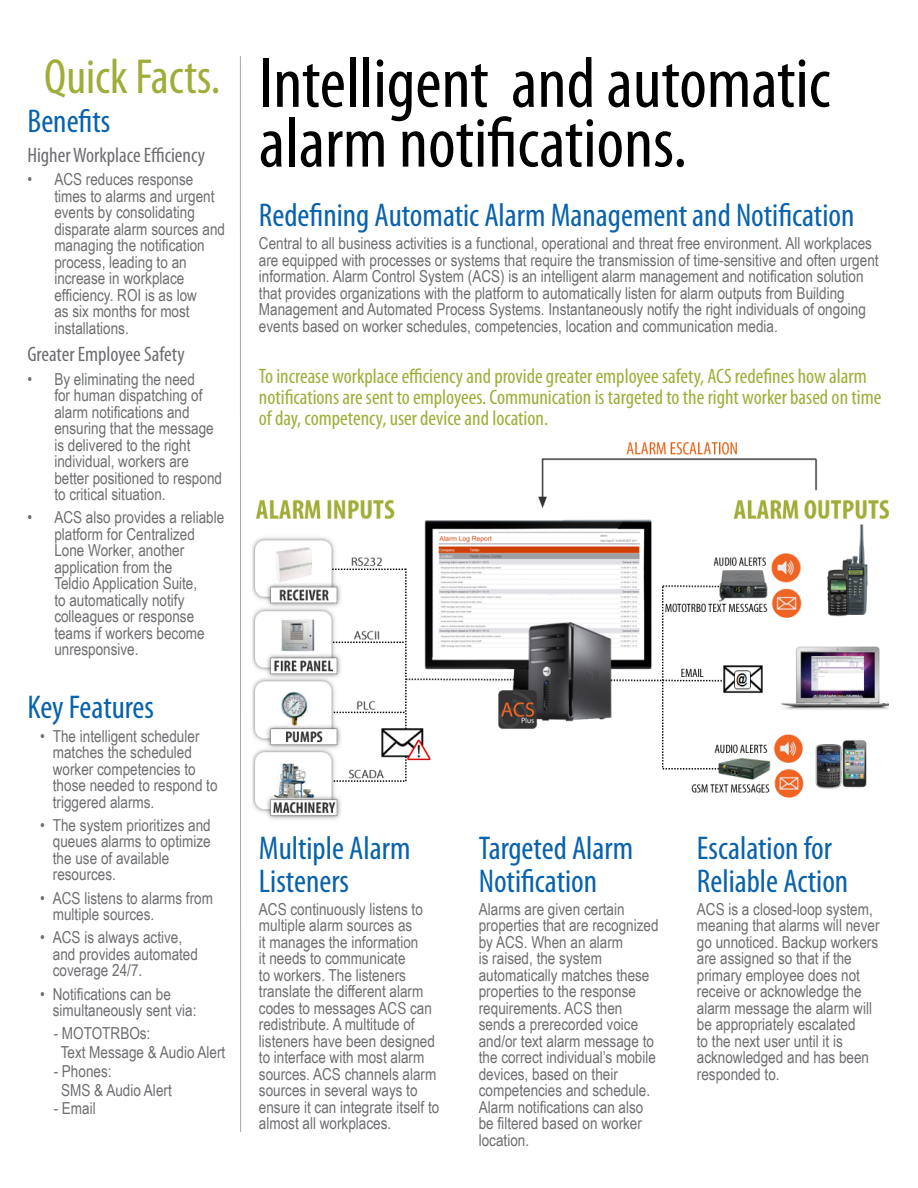
<style>
.page{position:relative;width:918px;height:1188px;background:#fff}
.page>*{position:absolute;margin:0;border:0;box-sizing:border-box;transform-origin:0 0}
.t1{font:condensed 72px/59.7px "Myriad Pro";color:#000}
.t2{font:condensed 49.5px "Myriad Pro";color:#a0ad39}
.t3{font:condensed 33px/33px "Myriad Pro";color:#0862ac}
.t4{font:condensed 21px/21px "Myriad Pro";color:#a0ad39}
.t5{font:condensed 21px "Myriad Pro";color:#6d6e71}
.t6{font:16.5px/16.5px "Arial Narrow";color:#6d6e71}
</style>
<div class="page">
<hr style="left:240px;top:56px;width:1px;height:1076px;background:#a7a9ac">
<img style="left:253px;top:442px;width:635px;height:378px">
<h2 class="t2" style="left:44px;top:47px;width:178px">Quick Facts.</h2>
<h3 class="t3" style="left:27px;top:105px;width:85px">Benefits</h3>
<p class="t5" style="left:27px;top:142px;width:179px">Higher Workplace Efficiency</p>
<p class="t6" style="left:54px;top:170px;width:172px;text-indent:-27px">• ACS reduces response times to alarms and urgent events by consolidating disparate alarm sources and managing the notification process, leading to an increase in workplace efficiency. ROI is as low<br>as six months for most installations.</p>
<p class="t5" style="left:27px;top:342px;width:159px">Greater Employee Safety</p>
<p class="t6" style="left:54px;top:370px;width:169px;text-indent:-27px">• By eliminating the need<br>for human dispatching of alarm notifications and ensuring that the message is delivered to the right individual, workers are better positioned to respond to critical situation.</p>
<p class="t6" style="left:54px;top:509px;width:171px;text-indent:-27px">• ACS also provides a reliable platform for Centralized<br>Lone Worker, another application from the<br>Teldio Application Suite,<br>to automatically notify colleagues or response teams if workers become unresponsive.</p>
<h3 class="t3" style="left:27px;top:691px;width:128px">Key Features</h3>
<p class="t6" style="left:53px;top:727px;width:166px;text-indent:-13px">• The intelligent scheduler matches the scheduled worker competencies to those needed to respond to triggered alarms.</p>
<p class="t6" style="left:53px;top:816px;width:159px;text-indent:-13px">• The system prioritizes and queues alarms to optimize the use of available resources.</p>
<p class="t6" style="left:53px;top:889px;width:162px;text-indent:-13px">• ACS listens to alarms from multiple sources.</p>
<p class="t6" style="left:53px;top:929px;width:147px;text-indent:-13px">• ACS is always active, and provides automated coverage 24/7.</p>
<p class="t6" style="left:53px;top:985px;width:145px;text-indent:-13px">• Notifications can be simultaneously sent via:</p>
<p class="t6" style="left:61px;top:1024px;width:166px;line-height:18.8px;text-indent:-7px">- MOTOTRBOs:<br>Text Message &amp; Audio Alert</p>
<p class="t6" style="left:61px;top:1061px;width:112px;line-height:18.8px;text-indent:-8px">- Phones:<br>SMS &amp; Audio Alert</p>
<p class="t6" style="left:54px;top:1100px;width:44px">- Email</p>
<h1 class="t1" style="left:259px;top:52px;width:573px">Intelligent and automatic alarm notifications.</h1>
<h3 class="t3" style="left:259px;top:198px;width:597px">Redefining Automatic Alarm Management and Notification</h3>
<p class="t6" style="left:259px;top:234px;width:621px">Central to all business activities is a functional, operational and threat free environment. All workplaces are equipped with processes or systems that require the transmission of time-sensitive and often urgent information. Alarm Control System (ACS) is an intelligent alarm management and notification solution that provides organizations with the platform to automatically listen for alarm outputs from Building Management and Automated Process Systems. Instantaneously notify the right individuals of ongoing events based on worker schedules, competencies, location and communication media.</p>
<p class="t4" style="left:259px;top:365px;width:624px">To increase workplace efficiency and provide greater employee safety, ACS redefines how alarm notifications are sent to employees. Communication is targeted to the right worker based on time of day, competency, user device and location.</p>
<h3 class="t3" style="left:259px;top:831px;width:153px">Multiple Alarm<br>Listeners</h3>
<h3 class="t3" style="left:479px;top:831px;width:156px">Targeted Alarm<br>Notification</h3>
<h3 class="t3" style="left:697px;top:831px;width:153px">Escalation for<br>Reliable Action</h3>
<p class="t6" style="left:259px;top:900px;width:182px">ACS continuously listens to multiple alarm sources as<br>it manages the information<br>it needs to communicate<br>to workers. The listeners translate the different alarm codes to messages ACS can redistribute. A multitude of listeners have been designed to interface with most alarm sources. ACS channels alarm sources in several ways to ensure it can integrate itself to almost all workplaces.</p>
<p class="t6" style="left:479px;top:900px;width:181px">Alarms are given certain properties that are recognized by ACS. When an alarm<br>is raised, the system automatically matches these properties to the response requirements. ACS then sends a prerecorded voice and/or text alarm message to the correct individual’s mobile devices, based on their competencies and schedule.<br>Alarm notifications can also be filtered based on worker location.</p>
<p class="t6" style="left:697px;top:900px;width:184px">ACS is a closed-loop system, meaning that alarms will never go unnoticed. Backup workers are assigned so that if the primary employee does not receive or acknowledge the alarm message the alarm will be appropriately escalated<br>to the next user until it is acknowledged and has been responded to.</p>
</div>
